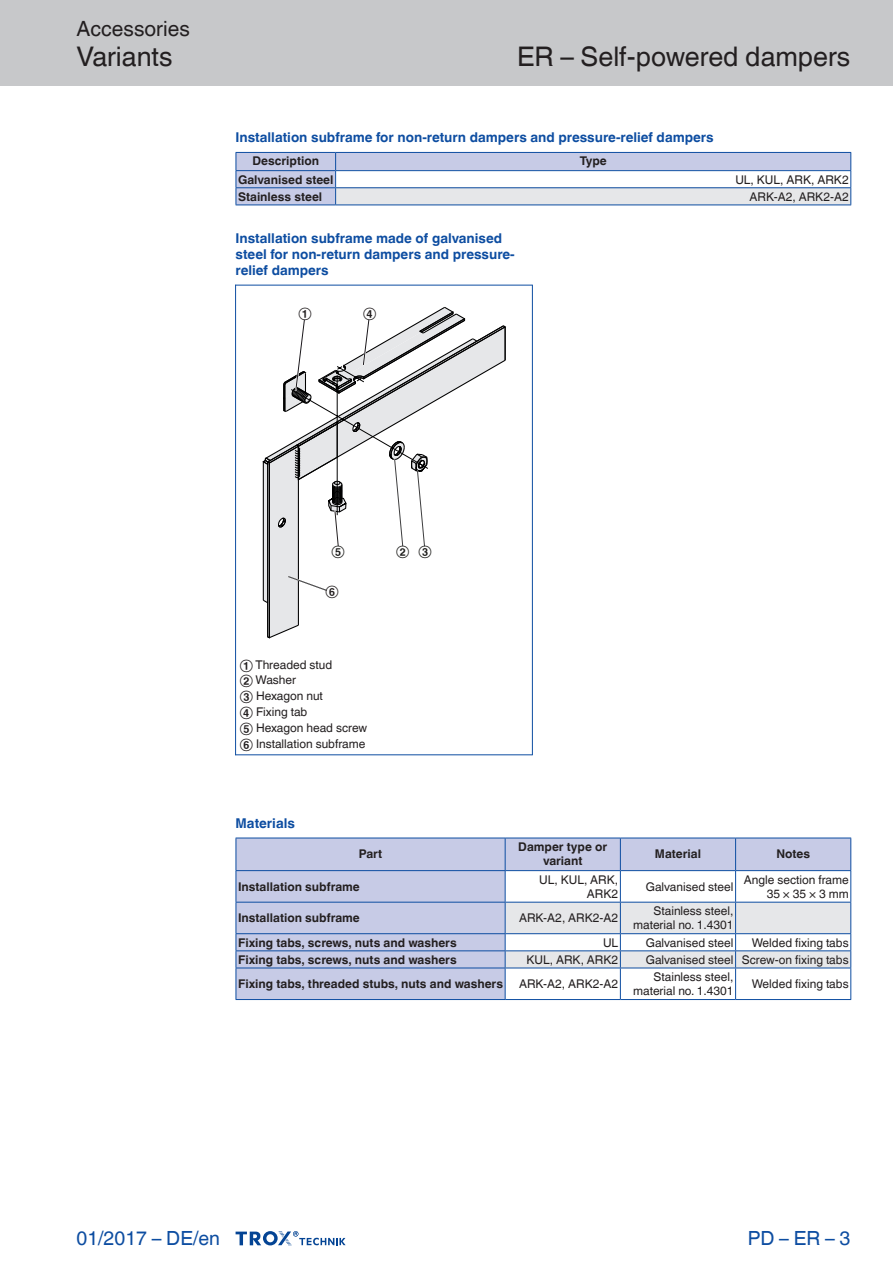
<style>
.page{position:relative;width:893px;height:1263px;background:#fff}
.page>*{position:absolute;margin:0;border:0;box-sizing:border-box;transform-origin:0 0}
.t1{font:27px "TROX Helvetica";color:#231f20}
.t2{font:21px "TROX Helvetica";color:#231f20}
.t3{font:19.5px "TROX Helvetica";color:#0d4da1}
.t4{font:700 13.5px/16.2px "TROX Helvetica";color:#0d4da1}
.t5{font:12px/15.8px "TROX Helvetica";color:#231f20;text-align:right}
.t6{font:700 12px/14.4px "TROX Helvetica";color:#231f20;text-align:center}
.t7{font:12px "TROX Helvetica";color:#1d1d1b}
</style>
<div class="page">
<div style="left:0;top:0;width:893px;height:85px;background:#c7c8ca"></div>
<svg style="left:236px;top:1231px;width:110px;height:15px"></svg>
<hr style="left:236px;top:205px;width:100px;height:1px;background:#0d4da1">
<hr style="left:336px;top:205px;width:515px;height:1px;background:#0d4da1">
<svg style="left:236px;top:152px;width:615px;height:53px"></svg>
<hr style="left:236px;top:170px;width:100px;height:1px;background:#0d4da1">
<div style="left:237px;top:839px;width:613px;height:160px;background:#c7cbe6"></div>
<hr style="left:620px;top:838px;width:1px;height:32px;background:#0d4da1">
<hr style="left:735px;top:838px;width:1px;height:32px;background:#0d4da1">
<hr style="left:505px;top:838px;width:1px;height:32px;background:#0d4da1">
<hr style="left:505px;top:838px;width:115px;height:1px;background:#0d4da1">
<hr style="left:505px;top:870px;width:115px;height:1px;background:#0d4da1">
<hr style="left:620px;top:838px;width:116px;height:1px;background:#0d4da1">
<hr style="left:620px;top:870px;width:116px;height:1px;background:#0d4da1">
<hr style="left:736px;top:838px;width:115px;height:1px;background:#0d4da1">
<hr style="left:736px;top:870px;width:115px;height:1px;background:#0d4da1">
<hr style="left:850px;top:838px;width:1px;height:32px;background:#0d4da1">
<hr style="left:236px;top:871px;width:1px;height:31px;background:#0d4da1">
<hr style="left:236px;top:902px;width:269px;height:1px;background:#0d4da1">
<hr style="left:236px;top:902px;width:1px;height:31px;background:#0d4da1">
<hr style="left:236px;top:933px;width:269px;height:1px;background:#0d4da1">
<hr style="left:236px;top:950px;width:269px;height:1px;background:#0d4da1">
<svg style="left:236px;top:934px;width:1px;height:33px"></svg>
<svg style="left:505px;top:871px;width:346px;height:128px"></svg>
<hr style="left:236px;top:967px;width:269px;height:1px;background:#0d4da1">
<hr style="left:236px;top:968px;width:1px;height:31px;background:#0d4da1">
<hr style="left:236px;top:999px;width:269px;height:1px;background:#0d4da1">
<hr style="left:505px;top:967px;width:115px;height:1px;background:#0d4da1">
<hr style="left:505px;top:999px;width:115px;height:1px;background:#0d4da1">
<hr style="left:620px;top:967px;width:116px;height:1px;background:#0d4da1">
<hr style="left:620px;top:999px;width:116px;height:1px;background:#0d4da1">
<hr style="left:736px;top:967px;width:115px;height:1px;background:#0d4da1">
<hr style="left:736px;top:999px;width:115px;height:1px;background:#0d4da1">
<hr style="left:850px;top:968px;width:1px;height:31px;background:#0d4da1">
<hr style="left:236px;top:838px;width:269px;height:1px;background:#0d4da1">
<hr style="left:236px;top:838px;width:1px;height:32px;background:#0d4da1">
<hr style="left:236px;top:870px;width:269px;height:1px;background:#0d4da1">
<svg style="left:262px;top:307px;width:244px;height:332px"></svg>
<hr style="left:235px;top:285px;width:1px;height:470px;background:#0d4da1">
<hr style="left:532px;top:285px;width:1px;height:470px;background:#0d4da1">
<hr style="left:235px;top:285px;width:297px;height:1px;background:#0d4da1">
<hr style="left:235px;top:754px;width:297px;height:1px;background:#0d4da1">
<h2 class="t2" style="left:77px;top:17px;width:115px">Accessories</h2>
<h1 class="t1" style="left:77px;top:41px;width:98px">Variants</h1>
<h1 class="t1" style="left:517px;top:41px;width:335px">ER – Self-powered dampers</h1>
<p class="t4" style="left:236px;top:130px;width:480px">Installation subframe for non-return dampers and pressure-relief dampers</p>
<p class="t6" style="left:253px;top:154px;width:68px">Description</p>
<p class="t6" style="left:580px;top:154px;width:28px">Type</p>
<p class="t6" style="left:238px;top:172px;width:97px">Galvanised steel</p>
<p class="t5" style="left:735px;top:171px;width:115px">UL, KUL, ARK, ARK2</p>
<p class="t6" style="left:238px;top:189px;width:86px">Stainless steel</p>
<p class="t5" style="left:749px;top:189px;width:101px">ARK-A2, ARK2-A2</p>
<p class="t4" style="left:236px;top:230px;width:281px">Installation subframe made of galvanised steel for non-return dampers and pressure&shy;relief dampers</p>
<p class="t5" style="left:299px;top:305px;width:15px">①</p>
<p class="t5" style="left:363px;top:305px;width:15px">④</p>
<p class="t7" style="left:332px;top:544px;width:15px">⑤</p>
<p class="t7" style="left:396px;top:544px;width:37px">② ③</p>
<p class="t5" style="left:326px;top:583px;width:15px">⑥</p>
<p class="t5" style="left:240px;top:656px;width:129px;text-align:left">① Threaded stud<br>② Washer<br>③ Hexagon nut<br>④ Fixing tab<br>⑤ Hexagon head screw<br>⑥ Installation subframe</p>
<p class="t4" style="left:236px;top:815px;width:61px">Materials</p>
<p class="t6" style="left:359px;top:847px;width:25px">Part</p>
<p class="t6" style="left:518px;top:839px;width:90px">Damper type or variant</p>
<p class="t6" style="left:655px;top:847px;width:48px">Material</p>
<p class="t6" style="left:776px;top:847px;width:35px">Notes</p>
<p class="t6" style="left:238px;top:879px;width:123px">Installation subframe</p>
<p class="t5" style="left:539px;top:872px;width:81px;line-height:14.4px">UL, KUL, ARK,<br>ARK2</p>
<p class="t5" style="left:646px;top:879px;width:89px">Galvanised steel</p>
<p class="t5" style="left:744px;top:872px;width:106px;line-height:14.4px">Angle section frame<br>35×35×3mm</p>
<p class="t6" style="left:238px;top:911px;width:123px">Installation subframe</p>
<p class="t5" style="left:519px;top:910px;width:101px">ARK-A2, ARK2-A2</p>
<p class="t5" style="left:633px;top:904px;width:102px;line-height:14.4px">Stainless steel, material no. 1.4301</p>
<p class="t6" style="left:238px;top:935px;width:220px">Fixing tabs, screws, nuts and washers</p>
<p class="t5" style="left:603px;top:934px;width:17px">UL</p>
<p class="t5" style="left:646px;top:934px;width:89px">Galvanised steel</p>
<p class="t5" style="left:752px;top:934px;width:98px">Welded fixing tabs</p>
<p class="t6" style="left:238px;top:952px;width:220px">Fixing tabs, screws, nuts and washers</p>
<p class="t5" style="left:526px;top:952px;width:93px">KUL, ARK, ARK2</p>
<p class="t5" style="left:646px;top:952px;width:204px">Galvanised steel Screw-on fixing tabs</p>
<p class="t6" style="left:238px;top:977px;width:266px">Fixing tabs, threaded stubs, nuts and washers</p>
<p class="t5" style="left:519px;top:976px;width:101px">ARK-A2, ARK2-A2</p>
<p class="t5" style="left:633px;top:969px;width:102px;line-height:14.4px">Stainless steel, material no. 1.4301</p>
<p class="t5" style="left:752px;top:976px;width:98px">Welded fixing tabs</p>
<h3 class="t3" style="left:77px;top:1227px;width:145px">01/2017 – DE/en</h3>
<h3 class="t3" style="left:748px;top:1227px;width:104px">PD – ER – 3</h3>
</div>
